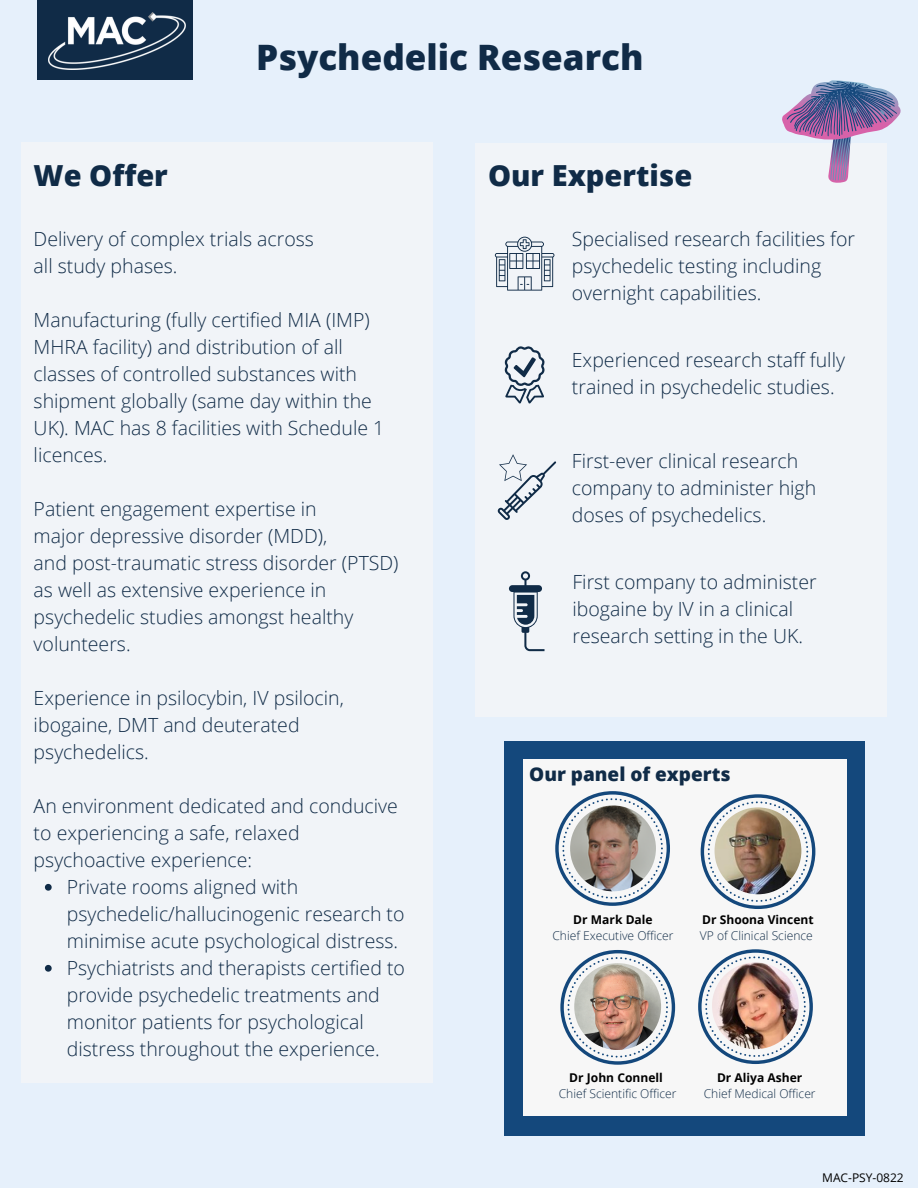
<style>
.page{position:relative;width:918px;height:1188px;background:#e6f0fb}
.page>*{position:absolute;margin:0;border:0;box-sizing:border-box;transform-origin:0 0}
.t1{font:800 34.95px "Open Sans";color:#102b47}
.t2{font:800 28.95px "Open Sans";color:#102b47}
.t3{font:300 19.5px/27px "Open Sans";color:#102b47}
.t4{font:800 19.05px "Open Sans";color:#102b47}
.t5{font:300 12.15px "Open Sans";color:#102b47}
.t6{font:700 12.15px "Open Sans";color:#000}
.t7{font:300 12px "Open Sans";color:#102b47}
.t8{font:700 12px "Open Sans";color:#000}
.t9{font:12px "Open Sans";color:#000}
</style>
<div class="page">
<div style="left:504px;top:741px;width:360px;height:395px;background:#14487c"></div>
<div style="left:37px;top:0;width:156px;height:80px;background:#102b47"></div>
<img style="left:48px;top:13px;width:138px;height:56px">
<div style="left:21px;top:143px;width:412px;height:940px;background:#f7f7f7"></div>
<div style="left:475px;top:143px;width:412px;height:573px;background:#f7f7f7"></div>
<svg style="left:782px;top:80px;width:119px;height:103px"></svg>
<svg style="left:495px;top:237px;width:59px;height:54px"></svg>
<svg style="left:498px;top:454px;width:58px;height:66px"></svg>
<svg style="left:509px;top:571px;width:36px;height:80px"></svg>
<svg style="left:504px;top:346px;width:41px;height:57px"></svg>
<svg style="left:45px;top:884px;width:7px;height:7px"></svg>
<svg style="left:45px;top:965px;width:7px;height:7px"></svg>
<div style="left:523px;top:759px;width:324px;height:356px;background:#f7f7f7"></div>
<svg style="left:555px;top:791px;width:115px;height:115px"></svg>
<img style="left:570px;top:805px;width:86px;height:86px;border-radius:50%">
<svg style="left:701px;top:794px;width:114px;height:115px"></svg>
<img style="left:715px;top:807px;width:86px;height:87px;border-radius:50%">
<svg style="left:560px;top:950px;width:115px;height:115px"></svg>
<img style="left:574px;top:963px;width:87px;height:87px;border-radius:50%">
<svg style="left:698px;top:949px;width:115px;height:115px"></svg>
<img style="left:712px;top:962px;width:87px;height:87px;border-radius:50%">
<h2 class="t2" style="left:34px;top:155px;width:136px">We Offer</h2>
<h1 class="t1" style="left:256px;top:32px;width:389px">Psychedelic Research</h1>
<h2 class="t2" style="left:488px;top:155px;width:206px">Our Expertise</h2>
<p class="t3" style="left:34px;top:225px;width:282px">Delivery of complex trials across all study phases.</p>
<p class="t3" style="left:34px;top:306px;width:352px">Manufacturing (fully certified MIA (IMP)<br>MHRA facility) and distribution of all classes of controlled substances with shipment globally (same day within the UK). MAC has 8 facilities with Schedule 1 licences.</p>
<p class="t3" style="left:34px;top:495px;width:366px">Patient engagement expertise in<br>major depressive disorder (MDD),<br>and post-traumatic stress disorder (PTSD) as well as extensive experience in psychedelic studies amongst healthy volunteers.</p>
<p class="t3" style="left:34px;top:684px;width:312px">Experience in psilocybin, IV psilocin, ibogaine, DMT and deuterated psychedelics.</p>
<p class="t3" style="left:34px;top:792px;width:366px">An environment dedicated and conducive to experiencing a safe, relaxed psychoactive experience:</p>
<p class="t3" style="left:67px;top:873px;width:340px">Private rooms aligned with psychedelic/hallucinogenic research to minimise acute psychological distress.<br>Psychiatrists and therapists certified to provide psychedelic treatments and monitor patients for psychological distress throughout the experience.</p>
<p class="t3" style="left:572px;top:225px;width:285px">Specialised research facilities for psychedelic testing including overnight capabilities.</p>
<p class="t3" style="left:572px;top:346px;width:275px">Experienced research staff fully trained in psychedelic studies.</p>
<p class="t3" style="left:572px;top:447px;width:246px">First-ever clinical research company to administer high doses of psychedelics.</p>
<p class="t3" style="left:572px;top:568px;width:246px">First company to administer ibogaine by IV in a clinical research setting in the UK.</p>
<p class="t4" style="left:529px;top:761px;width:203px">Our panel of experts</p>
<p class="t6" style="left:573px;top:911px;width:81px">Dr Mark Dale</p>
<p class="t5" style="left:552px;top:927px;width:123px">Chief Executive Officer</p>
<p class="t6" style="left:702px;top:911px;width:113px">Dr Shoona Vincent</p>
<p class="t5" style="left:700px;top:927px;width:114px">VP of Clinical Science</p>
<p class="t6" style="left:569px;top:1069px;width:95px">Dr John Connell</p>
<p class="t5" style="left:559px;top:1085px;width:119px">Chief Scientific Officer</p>
<p class="t8" style="left:717px;top:1069px;width:87px">Dr Aliya Asher</p>
<p class="t7" style="left:704px;top:1085px;width:113px">Chief Medical Officer</p>
<p class="t9" style="left:822px;top:1170px;width:83px">MAC-PSY-0822</p>
</div>
